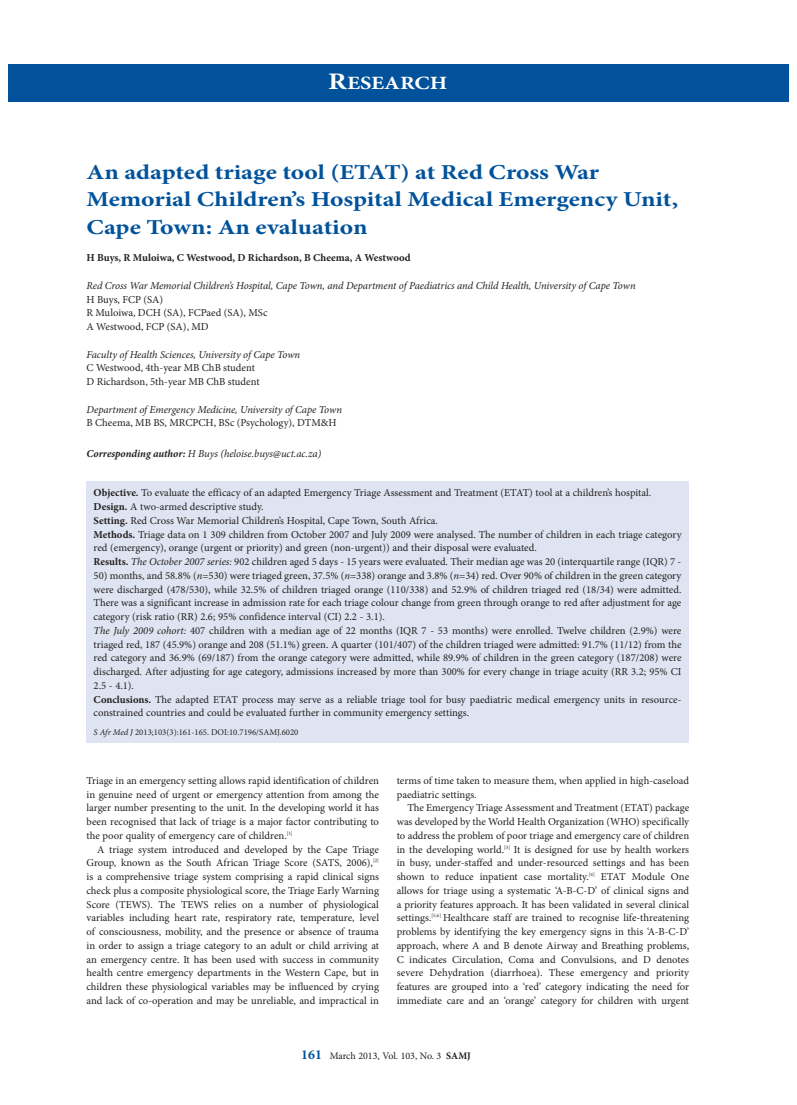
<style>
.page{position:relative;width:797px;height:1105px;background:#fff}
.page>*{position:absolute;margin:0;border:0;box-sizing:border-box;transform-origin:0 0}
.t1{font:700 21.25px/27.5px "Minion Pro";color:#01529a;scale:1.2 1}
.t2{font:700 18.75px "Minion Pro";color:#fff;scale:1.2 1}
.t3{font:10.62px/13.8px "Minion Pro";color:#231f20}
.t4{font:italic 10.62px "Minion Pro";letter-spacing:-.005em;color:#231f20}
.t5{font:700 10.62px "Minion Pro";color:#231f20}
.t6{font:10px "Minion Pro";letter-spacing:-.005em;color:#231f20}
.t7{font:8.75px "Minion Pro";color:#231f20}
.s1{font-size:23.75px}
.s2{font-weight:700}
.s3{font-style:italic}
.s4{font-weight:700;font-size:13.75px;color:#01529a}
</style>
<div class="page">
<div style="left:9px;top:64px;width:779px;height:37px;background:#01529a"></div>
<div style="left:86px;top:481px;width:602px;height:262px;background:#dee4f1"></div>
<h2 class="t2" style="left:328px;top:69px;width:101px"><span class="s1">R</span>ESEARCH</h2>
<h1 class="t1" style="left:86px;top:158px;width:494px">An adapted triage tool (ETAT) at Red Cross War<br>Memorial Children’s Hospital Medical Emergency Unit,<br>Cape Town: An evaluation</h1>
<p class="t5" style="left:86px;top:250px;width:325px">H Buys, R Muloiwa, C Westwood, D Richardson, B Cheema, A Westwood</p>
<p class="t4" style="left:86px;top:278px;width:550px">Red Cross War Memorial Children’s Hospital, Cape Town, and Department of Paediatrics and Child Health, University of Cape Town</p>
<p class="t3" style="left:86px;top:292px;width:182px">H Buys, FCP (SA)<br>R Muloiwa, DCH (SA), FCPaed (SA), MSc<br>A Westwood, FCP (SA), MD</p>
<p class="t4" style="left:86px;top:347px;width:215px">Faculty of Health Sciences, University of Cape Town</p>
<p class="t3" style="left:86px;top:361px;width:174px">C Westwood, 4th-year MB ChB student<br>D Richardson, 5th-year MB ChB student</p>
<p class="t4" style="left:86px;top:402px;width:257px">Department of Emergency Medicine, University of Cape Town</p>
<p class="t3" style="left:86px;top:416px;width:251px">B Cheema, MB BS, MRCPCH, BSc (Psychology), DTM&amp;H</p>
<p class="t4" style="left:86px;top:447px;width:236px"><span class="s2">Corresponding author:</span> H Buys (heloise.buys@uct.ac.za)</p>
<p class="t3" style="left:94px;top:486px;width:589px"><span class="s2">Objective.</span> To evaluate the efficacy of an adapted Emergency Triage Assessment and Treatment (ETAT) tool at a children’s hospital.<br><span class="s2">Design.</span> A two-armed descriptive study.<br><span class="s2">Setting.</span> Red Cross War Memorial Children’s Hospital, Cape Town, South Africa.<br><span class="s2">Methods.</span> Triage data on 1 309 children from October 2007 and July 2009 were analysed. The number of children in each triage category red (emergency), orange (urgent or priority) and green (non-urgent)) and their disposal were evaluated.<br><span class="s2">Results.</span> <span class="s3">The October 2007 series:</span> 902 children aged 5 days - 15 years were evaluated. Their median age was 20 (interquartile range (IQR) 7 -</p>
<p class="t3" style="left:94px;top:569px;width:589px">50) months, and 58.8% (<span class="s3">n</span>=530) were triaged green, 37.5% (<span class="s3">n</span>=338) orange and 3.8% (<span class="s3">n</span>=34) red. Over 90% of children in the green category were discharged (478/530), while 32.5% of children triaged orange (110/338) and 52.9% of children triaged red (18/34) were admitted.<br>There was a significant increase in admission rate for each triage colour change from green through orange to red after adjustment for age category (risk ratio (RR) 2.6; 95% confidence interval (CI) 2.2 - 3.1).<br><span class="s3">The July 2009 cohort:</span> 407 children with a median age of 22 months (IQR 7 - 53 months) were enrolled. Twelve children (2.9%) were triaged red, 187 (45.9%) orange and 208 (51.1%) green. A quarter (101/407) of the children triaged were admitted: 91.7% (11/12) from the red category and 36.9% (69/187) from the orange category were admitted, while 89.9% of children in the green category (187/208) were discharged. After adjusting for age category, admissions increased by more than 300% for every change in triage acuity (RR 3.2; 95% CI 2.5 - 4.1).<br><span class="s2">Conclusions.</span> The adapted ETAT process may serve as a reliable triage tool for busy paediatric medical emergency units in resource&shy;constrained countries and could be evaluated further in community emergency settings.</p>
<p class="t7" style="left:94px;top:727px;width:206px"><span class="s3">S Afr Med J</span> 2013;103(3):161-165. DOI:10.7196/SAMJ.6020</p>
<p class="t3" style="left:86px;top:774px;width:294px;text-align:justify">Triage in an emergency setting allows rapid identification of children in genuine need of urgent or emergency attention from among the larger number presenting to the unit. In the developing world it has been recognised that lack of triage is a major factor contributing to the poor quality of emergency care of children.<sup>[1]</sup></p>
<p class="t3" style="left:86px;top:842px;width:294px;text-align:justify;text-indent:11px">A triage system introduced and developed by the Cape Triage Group, known as the South African Triage Score (SATS, 2006),<sup>[2] </sup>is a comprehensive triage system comprising a rapid clinical signs check plus a composite physiological score, the Triage Early Warning Score (TEWS). The TEWS relies on a number of physiological variables including heart rate, respiratory rate, temperature, level of consciousness, mobility, and the presence or absence of trauma in order to assign a triage category to an adult or child arriving at an emergency centre. It has been used with success in community health centre emergency departments in the Western Cape, but in children these physiological variables may be influenced by crying and lack of co-operation and may be unreliable, and impractical in</p>
<p class="t3" style="left:397px;top:774px;width:294px">terms of time taken to measure them, when applied in high-caseload paediatric settings.</p>
<p class="t3" style="left:397px;top:801px;width:294px;text-align:justify;text-indent:11px">The Emergency Triage Assessment and Treatment (ETAT) package was developed by the World Health Organization (WHO) specifically to address the problem of poor triage and emergency care of children in the developing world.<sup>[3]</sup> It is designed for use by health workers in busy, under-staffed and under-resourced settings and has been shown to reduce inpatient case mortality.<sup>[4]</sup> ETAT Module One allows for triage using a systematic ‘A-B-C-D’ of clinical signs and a priority features approach. It has been validated in several clinical settings.<sup>[5,6]</sup> Healthcare staff are trained to recognise life-threatening problems by identifying the key emergency signs in this ‘A-B-C-D’ approach, where A and B denote Airway and Breathing problems, C indicates Circulation, Coma and Convulsions, and D denotes severe Dehydration (diarrhoea). These emergency and priority features are grouped into a ‘red’ category indicating the need for immediate care and an ‘orange’ category for children with urgent</p>
<p class="t6" style="left:301px;top:1049px;width:171px"><span class="s4">161</span> March 2013, Vol. 103, No. 3 <span class="s2">SAMJ</span></p>
</div>
